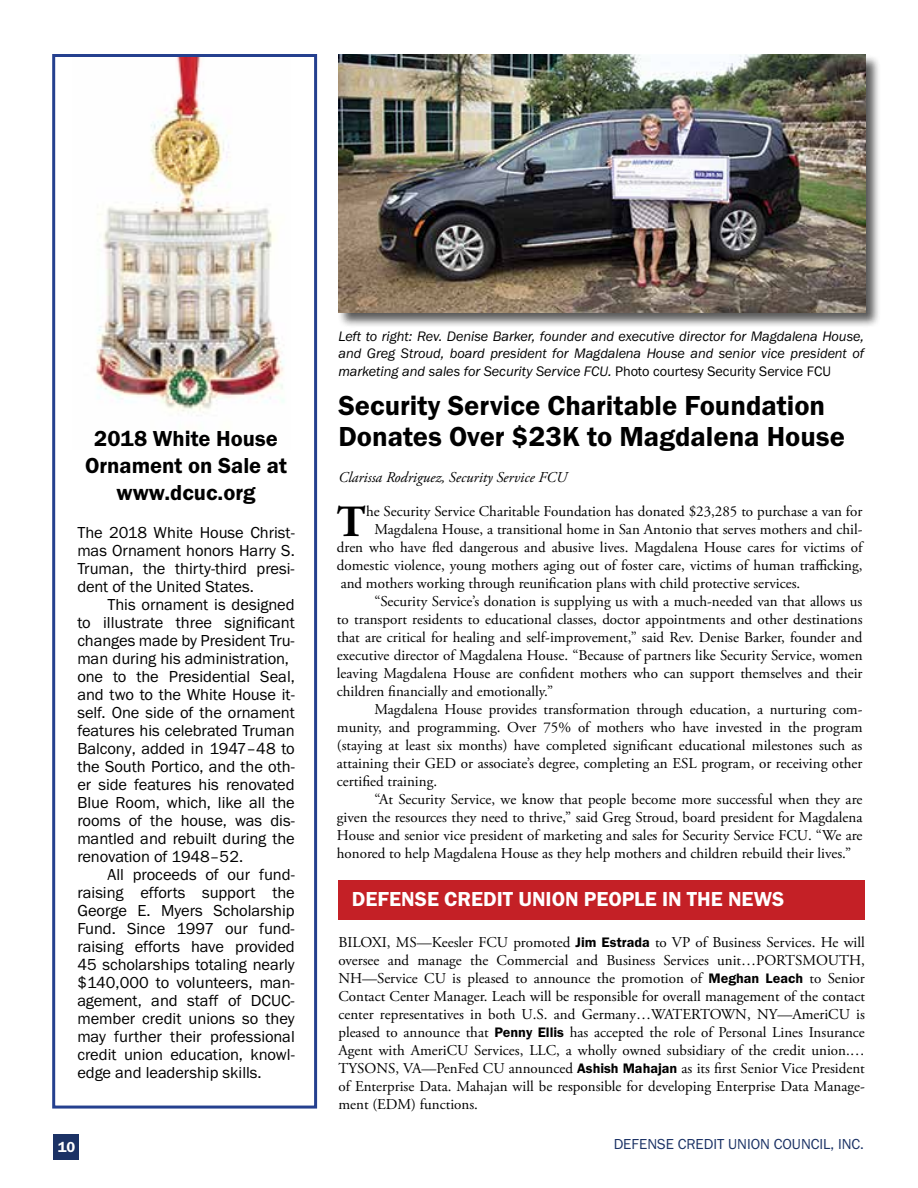
<style>
.page{position:relative;width:918px;height:1188px;background:#fff}
.page>*{position:absolute;margin:0;border:0;box-sizing:border-box;transform-origin:0 0}
.t1{font:700 44.55px "Adobe Garamond Pro";color:#000}
.t2{font:600 28.5px/31.5px "Franklin Gothic FS";color:#000}
.t3{font:600 22.5px/27px "Franklin Gothic FS";color:#000;text-align:center}
.t4{font:600 21px "Franklin Gothic FS";color:#fff}
.t5{font:16.5px/18px "Franklin Gothic FS";color:#000;text-align:justify}
.t6{font:15px/18px "Adobe Garamond Pro";color:#000;text-align:justify}
.t7{font:italic 15px "Adobe Garamond Pro";color:#000}
.t8{font:15px "Franklin Gothic FS";color:#1b3265}
.t9{font:600 15px "Franklin Gothic FS";color:#fff}
.t10{font:italic 14.25px/16.5px "Franklin Gothic FS";letter-spacing:-.005em;color:#000}
.s1{font-style:normal}
.s2{font-family:"Franklin Gothic FS";font-weight:600;font-size:14.25px}
</style>
<div class="page">
<img style="left:96px;top:58px;width:189px;height:355px">
<div style="left:53px;top:1134px;width:26px;height:26px;background:#1b3265"></div>
<div style="left:338px;top:880px;width:527px;height:40px;background:#c42026"></div>
<div style="left:338px;top:54px;width:543px;height:274px;background:#000;opacity:.65"></div>
<img style="left:338px;top:55px;width:527px;height:257px">
<div style="left:52px;top:54px;width:265px;height:1055px;border:3px solid #25408f"></div>
<h3 class="t3" style="left:85px;top:425px;width:203px">2018 White House<br>Ornament on Sale at www.dcuc.org</h3>
<p class="t5" style="left:77px;top:523px;width:219px">The 2018 White House Christ&shy;mas Ornament honors Harry S.<br>Truman, the thirty-third presi&shy;dent of the United States.</p>
<p class="t5" style="left:77px;top:595px;width:219px;text-align:left;text-indent:30px">This ornament is designed to illustrate three significant changes made by President Tru&shy;man during his administration, one to the Presidential Seal, and two to the White House it&shy;self. One side of the ornament features his celebrated Truman<br>Balcony, added in 1947–48 to the South Portico, and the oth&shy;er side features his renovated<br>Blue Room, which, like all the rooms of the house, was dis&shy;mantled and rebuilt during the renovation of 1948–52.</p>
<p class="t5" style="left:77px;top:865px;width:219px;text-indent:30px">All proceeds of our fund&shy;raising efforts support the George E. Myers Scholarship Fund. Since 1997 our fund&shy;raising efforts have provided 45 scholarships totaling nearly $140,000 to volunteers, man&shy;agement, and staff of DCUC&shy;member credit unions so they may further their professional credit union education, knowl&shy;edge and leadership skills.</p>
<p class="t10" style="left:338px;top:329px;width:527px">Left to right: Rev. Denise Barker, founder and executive director for Magdalena House, and Greg Stroud, board president for Magdalena House and senior vice president of</p>
<p class="t10" style="left:338px;top:363px;width:494px">marketing and sales for Security Service FCU. <span class="s1">Photo courtesy Security Service FCU</span></p>
<h2 class="t2" style="left:338px;top:390px;width:508px">Security Service Charitable Foundation<br>Donates Over $23K to Magdalena House</h2>
<p class="t7" style="left:338px;top:469px;width:230px">Clarissa Rodriguez, Security Service FCU</p>
<h1 class="t1" style="left:337px;top:496px;width:30px">T</h1>
<p class="t6" style="left:366px;top:503px;width:498px">he Security Service Charitable Foundation has donated $23,285 to purchase a van for</p>
<p class="t6" style="left:374px;top:521px;width:490px">Magdalena House, a transitional home in San Antonio that serves mothers and chil-</p>
<p class="t6" style="left:337px;top:539px;width:527px">dren who have fled dangerous and abusive lives. Magdalena House cares for victims of</p>
<p class="t6" style="left:337px;top:557px;width:527px">domestic violence, young mothers aging out of foster care, victims of human trafficking,</p>
<p class="t6" style="left:341px;top:575px;width:461px">and mothers working through reunification plans with child protective services.</p>
<p class="t6" style="left:374px;top:593px;width:490px">“Security Service’s donation is supplying us with a much-needed van that allows us</p>
<p class="t6" style="left:337px;top:611px;width:527px">to transport residents to educational classes, doctor appointments and other destinations</p>
<p class="t6" style="left:337px;top:629px;width:527px">that are critical for healing and self-improvement,” said Rev. Denise Barker, founder and</p>
<p class="t6" style="left:337px;top:647px;width:527px">executive director of Magdalena House. “Because of partners like Security Service, women</p>
<p class="t6" style="left:337px;top:665px;width:527px">leaving Magdalena House are confident mothers who can support themselves and their</p>
<p class="t6" style="left:337px;top:683px;width:218px">children financially and emotionally.”</p>
<p class="t6" style="left:374px;top:701px;width:490px">Magdalena House provides transformation through education, a nurturing com-</p>
<p class="t6" style="left:337px;top:719px;width:527px">munity, and programming. Over 75% of mothers who have invested in the program</p>
<p class="t6" style="left:337px;top:737px;width:527px">(staying at least six months) have completed significant educational milestones such as</p>
<p class="t6" style="left:337px;top:755px;width:527px">attaining their GED or associate’s degree, completing an ESL program, or receiving other</p>
<p class="t6" style="left:337px;top:773px;width:102px">certified training.</p>
<p class="t6" style="left:374px;top:791px;width:490px">“At Security Service, we know that people become more successful when they are</p>
<p class="t6" style="left:337px;top:809px;width:527px">given the resources they need to thrive,” said Greg Stroud, board president for Magdalena</p>
<p class="t6" style="left:337px;top:827px;width:527px">House and senior vice president of marketing and sales for Security Service FCU. “We are</p>
<p class="t6" style="left:337px;top:845px;width:516px">honored to help Magdalena House as they help mothers and children rebuild their lives.”</p>
<h3 class="t4" style="left:352px;top:887px;width:434px">DEFENSE CREDIT UNION PEOPLE IN THE NEWS</h3>
<p class="t6" style="left:338px;top:934px;width:528px">BILOXI, MS—Keesler FCU promoted <span class="s2">Jim Estrada</span> to VP of Business Services. He will oversee and manage the Commercial and Business Services unit…PORTSMOUTH, NH—Service CU is pleased to announce the promotion of <span class="s2">Meghan Leach</span> to Senior Contact Center Manager. Leach will be responsible for overall management of the contact center representatives in both U.S. and Germany…WATERTOWN, NY—AmeriCU is pleased to announce that <span class="s2">Penny Ellis</span> has accepted the role of Personal Lines Insurance Agent with AmeriCU Services, LLC, a wholly owned subsidiary of the credit union.… TYSONS, VA—PenFed CU announced <span class="s2">Ashish Mahajan</span> as its first Senior Vice President of Enterprise Data. Mahajan will be responsible for developing Enterprise Data Manage&shy;ment (EDM) functions.</p>
<p class="t9" style="left:58px;top:1139px;width:19px">10</p>
<p class="t8" style="left:614px;top:1136px;width:252px">DEFENSE CREDIT UNION COUNCIL, INC.</p>
</div>
